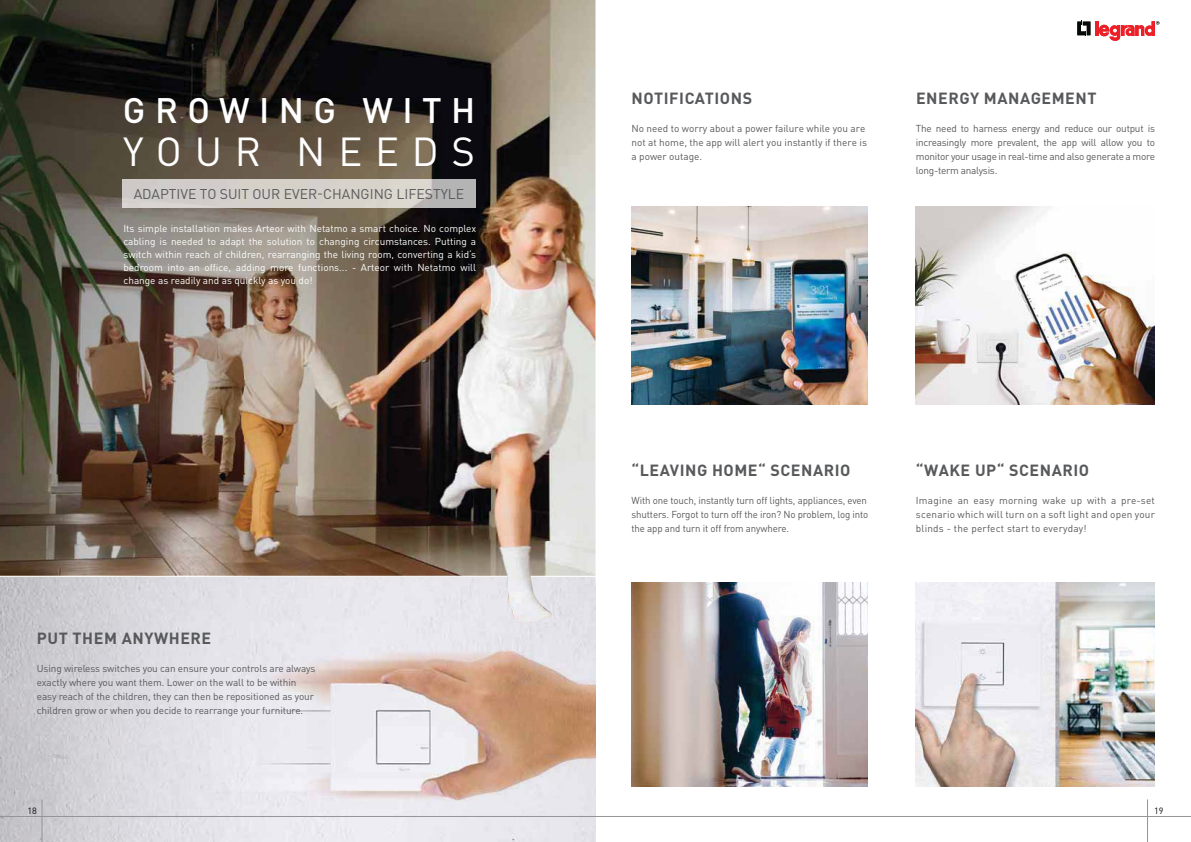
<style>
.page{position:relative;width:1191px;height:842px;background:#fff}
.page>*{position:absolute;margin:0;border:0;box-sizing:border-box;transform-origin:0 0}
.t1{font:40px "DIN Pro";letter-spacing:.32em;color:#fff}
.t2{font:500 35px "DIN Pro";letter-spacing:.27em;color:#fff}
.t3{font:700 16px "DIN Pro";letter-spacing:.035em;color:#58595b}
.t4{font:14px "DIN Pro";color:#58595b}
.t5{font:10px/14px "DIN Pro";letter-spacing:-.01em;color:#58595b}
.t6{font:10px/13px "DIN Pro";color:#fff;text-align:justify}
.t7{font:9px "DIN Pro";color:#040909}
</style>
<div class="page">
<img style="left:0;top:576px;width:595px;height:266px">
<img style="left:123px;top:583px;width:473px;height:259px">
<img style="left:916px;top:583px;width:239px;height:203px">
<img style="left:631px;top:583px;width:236px;height:203px">
<img style="left:631px;top:207px;width:236px;height:198px">
<img style="left:916px;top:207px;width:239px;height:198px">
<svg style="left:1077px;top:20px;width:13px;height:16px"></svg>
<hr style="left:1095px;top:21px;width:3px;height:15px;background:#ec2027">
<svg style="left:1098px;top:21px;width:61px;height:20px"></svg>
<img style="left:0;top:0;width:595px;height:575px">
<img style="left:123px;top:180px;width:352px;height:28px">
<img style="left:504px;top:558px;width:49px;height:65px">
<hr style="left:0;top:816px;width:1191px;height:1px;background:#939699">
<hr style="left:42px;top:799px;width:1px;height:43px;background:#939699">
<hr style="left:1147px;top:799px;width:1px;height:43px;background:#939598">
<h2 class="t2" style="left:123px;top:98px;width:354px">GROWING WITH</h2>
<h1 class="t1" style="left:123px;top:137px;width:354px">YOUR NEEDS</h1>
<h3 class="t4" style="left:134px;top:189px;width:332px">ADAPTIVE TO SUIT OUR EVER-CHANGING LIFESTYLE</h3>
<p class="t6" style="left:123px;top:223px;width:354px">Its simple installation makes Arteor with Netatmo a smart choice. No complex cabling is needed to adapt the solution to changing circumstances. Putting a switch within reach of children, rearranging the living room, converting a kid‘s bedroom into an office, adding more functions... - Arteor with Netatmo will change as readily and as quickly as you do!</p>
<h3 class="t3" style="left:37px;top:633px;width:176px">PUT THEM ANYWHERE</h3>
<p class="t5" style="left:37px;top:663px;width:280px">Using wireless switches you can ensure your controls are always exactly where you want them. Lower on the wall to be within easy reach of the children, they can then be repositioned as your children grow or when you decide to rearrange your furniture.</p>
<h3 class="t3" style="left:631px;top:93px;width:122px">NOTIFICATIONS</h3>
<p class="t5" style="left:631px;top:123px;width:237px">No need to worry about a power failure while you are not at home, the app will alert you instantly if there is a power outage.</p>
<h3 class="t3" style="left:916px;top:93px;width:182px">ENERGY MANAGEMENT</h3>
<p class="t5" style="left:916px;top:123px;width:241px;text-align:justify">The need to harness energy and reduce our output is increasingly more prevalent, the app will allow you to monitor your usage in real-time and also generate a more long-term analysis.</p>
<h3 class="t3" style="left:631px;top:464px;width:221px">“LEAVING HOME“ SCENARIO</h3>
<p class="t5" style="left:631px;top:494px;width:238px">With one touch, instantly turn off lights, appliances, even shutters. Forgot to turn off the iron? No problem, log into the app and turn it off from anywhere.</p>
<h3 class="t3" style="left:916px;top:464px;width:175px">“WAKE UP“ SCENARIO</h3>
<p class="t5" style="left:916px;top:494px;width:240px;text-align:justify">Imagine an easy morning wake up with a pre-set scenario which will turn on a soft light and open your blinds - the perfect start to everyday!</p>
<p class="t7" style="left:27px;top:808px;width:11px">18</p>
<p class="t7" style="left:1154px;top:808px;width:11px">19</p>
</div>
